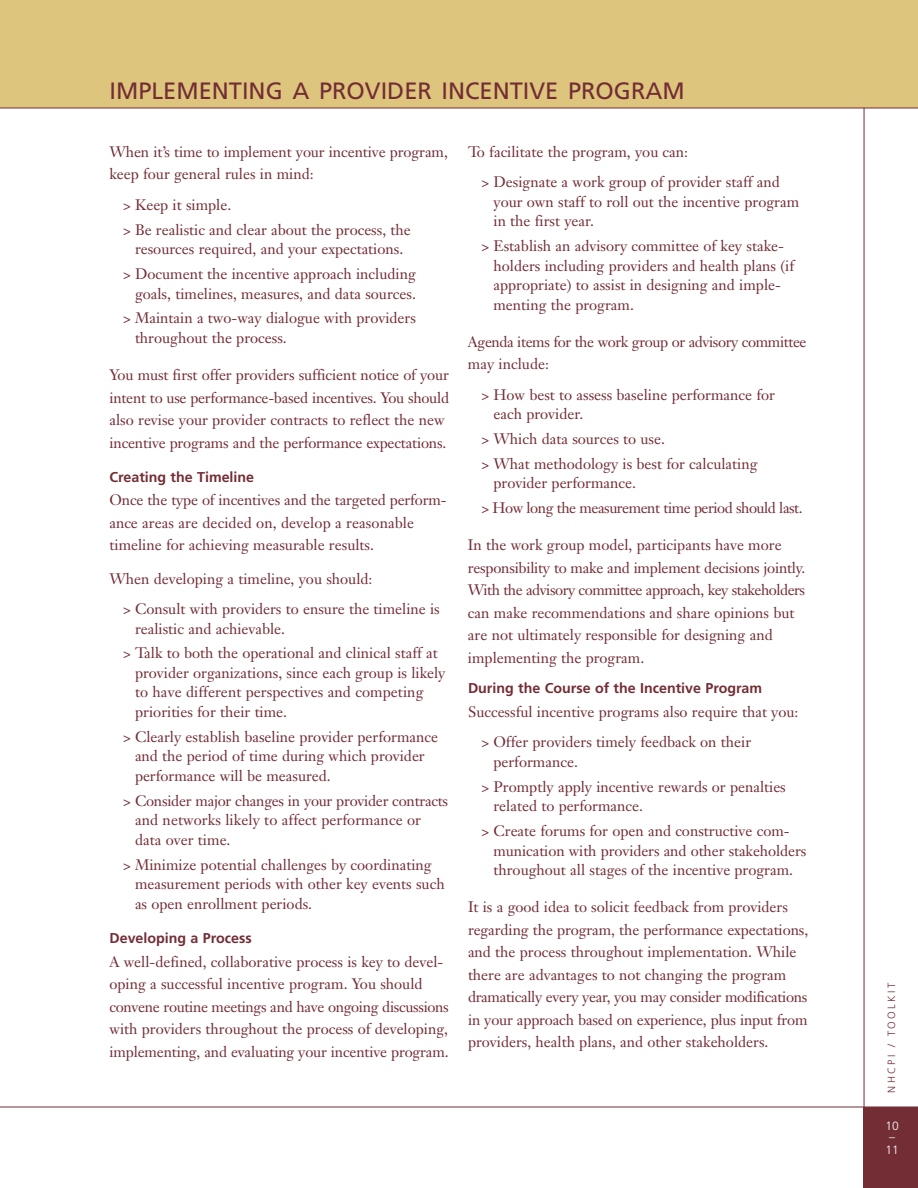
<style>
.page{position:relative;width:918px;height:1188px;background:#fff}
.page>*{position:absolute;margin:0;border:0;box-sizing:border-box;transform-origin:0 0}
.t1{font:23.7px "Frutiger";color:#732d35}
.t2{font:15px/22.5px "Janson Text";color:#732d35}
.t3{font:15px/24.9px "Janson Text";letter-spacing:-.03em;color:#732d35}
.t4{font:15px/22.5px "Janson Text";letter-spacing:-.025em;color:#732d35}
.t5{font:700 14.25px "Frutiger";color:#732d35}
.t6{font:300 12px/10.9px "Frutiger";color:#fff;text-align:center}
.t7{font:300 10.5px "Frutiger";letter-spacing:.22em;color:#732d35}
</style>
<div class="page">
<div style="left:0;top:0;width:918px;height:108px;background:#dec57d"></div>
<hr style="left:0;top:108px;width:918px;height:1px;background:#732d35">
<hr style="left:0;top:1107px;width:918px;height:1px;background:#732d35">
<div style="left:864px;top:1107px;width:54px;height:81px;background:#732d35"></div>
<hr style="left:864px;top:108px;width:1px;height:1080px;background:#732d35">
<h1 class="t1" style="left:109px;top:81px;width:577px">IMPLEMENTING A PROVIDER INCENTIVE PROGRAM</h1>
<p class="t2" style="left:110px;top:142px;width:340px">When it’s time to implement your incentive program, keep four general rules in mind:</p>
<p class="t2" style="left:123px;top:194px;width:289px;line-height:24.9px">&gt; Keep it simple.<br>&gt; Be realistic and clear about the process, the</p>
<p class="t2" style="left:123px;top:238px;width:294px;line-height:24.9px;text-align:center">resources required, and your expectations.<br>&gt; Document the incentive approach including</p>
<p class="t2" style="left:123px;top:282px;width:294px;line-height:24.9px;text-align:right">goals, timelines, measures, and data sources.<br>&gt; Maintain a two-way dialogue with providers</p>
<p class="t2" style="left:135px;top:328px;width:153px">throughout the process.</p>
<p class="t2" style="left:110px;top:365px;width:341px">You must first offer providers sufficient notice of your intent to use performance-based incentives. You should also revise your provider contracts to reflect the new incentive programs and the performance expectations.</p>
<p class="t5" style="left:110px;top:471px;width:146px">Creating the Timeline</p>
<p class="t2" style="left:110px;top:491px;width:339px">Once the type of incentives and the targeted perform&shy;ance areas are decided on, develop a reasonable timeline for achieving measurable results.</p>
<p class="t2" style="left:123px;top:565px;width:318px;line-height:30.3px;text-indent:-14px">When developing a timeline, you should:<br>&gt; Consult with providers to ensure the timeline is</p>
<p class="t2" style="left:123px;top:617px;width:316px;line-height:24.9px;text-indent:12px">realistic and achievable.<br>&gt; Talk to both the operational and clinical staff at</p>
<p class="t2" style="left:135px;top:665px;width:312px;line-height:19.5px">provider organizations, since each group is likely to have different perspectives and competing priorities for their time.</p>
<p class="t2" style="left:135px;top:728px;width:305px;line-height:19.5px;text-indent:-12px">&gt; Clearly establish baseline provider performance and the period of time during which provider performance will be measured.</p>
<p class="t2" style="left:135px;top:792px;width:315px;line-height:19.5px;text-indent:-12px">&gt; Consider major changes in your provider contracts and networks likely to affect performance or data over time.</p>
<p class="t2" style="left:135px;top:856px;width:311px;line-height:19.5px;text-indent:-12px">&gt; Minimize potential challenges by coordinating measurement periods with other key events such as open enrollment periods.</p>
<p class="t5" style="left:110px;top:932px;width:144px">Developing a Process</p>
<p class="t2" style="left:110px;top:952px;width:341px">A well-defined, collaborative process is key to devel&shy;oping a successful incentive program. You should convene routine meetings and have ongoing discussions with providers throughout the process of developing, implementing, and evaluating your incentive program.</p>
<p class="t2" style="left:482px;top:138px;width:300px;line-height:30.3px;text-indent:-14px">To facilitate the program, you can:<br>&gt; Designate a work group of provider staff and</p>
<p class="t2" style="left:494px;top:193px;width:307px;line-height:19.5px">your own staff to roll out the incentive program in the first year.</p>
<p class="t2" style="left:494px;top:238px;width:302px;line-height:19.5px;text-indent:-12px">&gt; Establish an advisory committee of key stake&shy;holders including providers and health plans (if appropriate) to assist in designing and imple&shy;menting the program.</p>
<p class="t4" style="left:468px;top:332px;width:340px">Agenda items for the work group or advisory committee may include:</p>
<p class="t2" style="left:493px;top:386px;width:283px;line-height:19.5px;text-indent:-12px">&gt; How best to assess baseline performance for each provider.</p>
<p class="t2" style="left:481px;top:428px;width:278px;line-height:24.9px">&gt; Which data sources to use.<br>&gt; What methodology is best for calculating</p>
<p class="t3" style="left:481px;top:472px;width:323px;text-indent:12px">provider performance.<br>&gt; How long the measurement time period should last.</p>
<p class="t2" style="left:468px;top:535px;width:339px">In the work group model, participants have more responsibility to make and implement decisions jointly.<br>With the advisory committee approach, key stakeholders can make recommendations and share opinions but are not ultimately responsible for designing and implementing the program.</p>
<p class="t5" style="left:468px;top:682px;width:296px">During the Course of the Incentive Program</p>
<p class="t2" style="left:482px;top:698px;width:319px;line-height:30.3px;text-indent:-14px">Successful incentive programs also require that you: &gt; Offer providers timely feedback on their</p>
<p class="t2" style="left:482px;top:751px;width:306px;line-height:24.9px;text-indent:12px">performance.<br>&gt; Promptly apply incentive rewards or penalties</p>
<p class="t2" style="left:482px;top:795px;width:310px;line-height:24.9px;text-indent:12px">related to performance.<br>&gt; Create forums for open and constructive com-</p>
<p class="t2" style="left:494px;top:842px;width:314px;line-height:19.5px">munication with providers and other stakeholders throughout all stages of the incentive program.</p>
<p class="t2" style="left:468px;top:897px;width:342px">It is a good idea to solicit feedback from providers regarding the program, the performance expectations, and the process throughout implementation. While there are advantages to not changing the program dramatically every year, you may consider modifications in your approach based on experience, plus input from providers, health plans, and other stakeholders.</p>
<p class="t7" style="left:887px;top:1093px;width:111px;rotate:-90deg">NHCPI / TOOLKIT</p>
<p class="t6" style="left:886px;top:1122px;width:15px">10 –</p>
<p class="t6" style="left:886px;top:1146px;width:15px">11</p>
</div>
